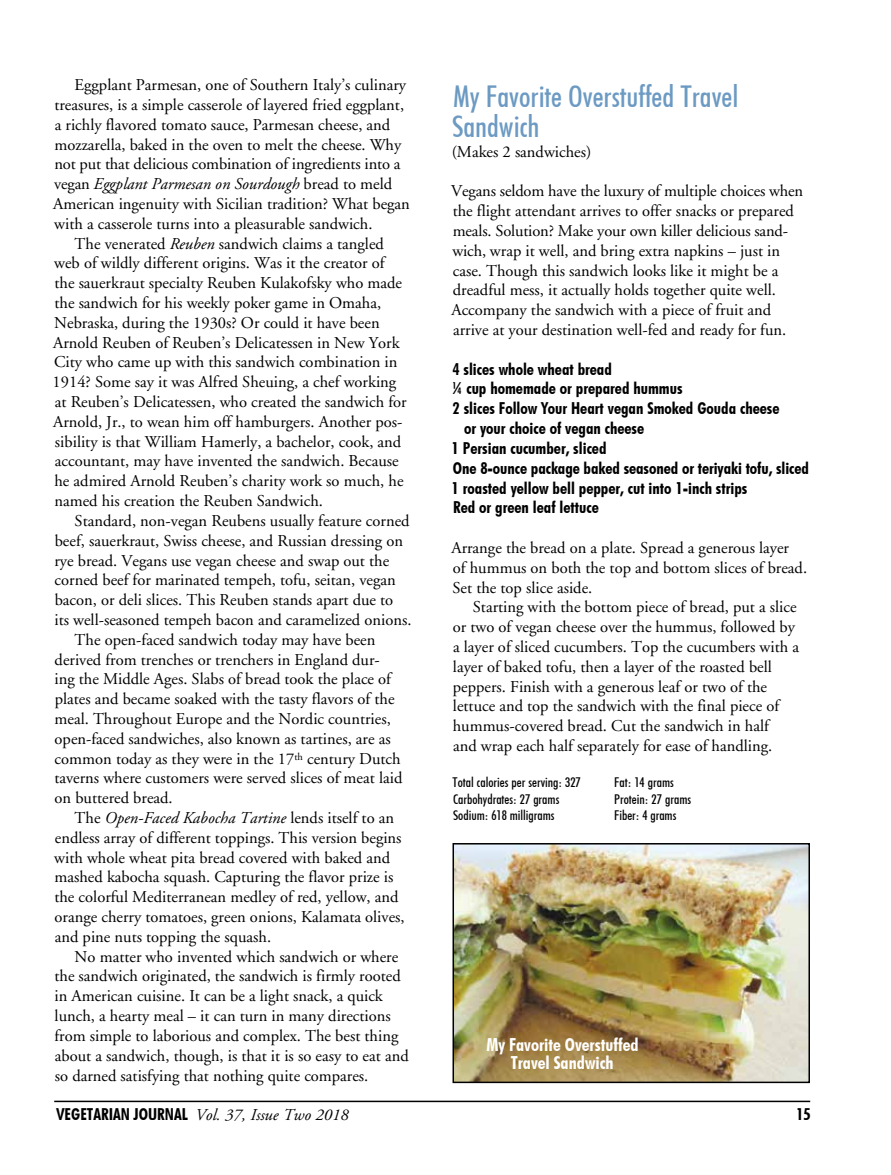
<style>
.page{position:relative;width:891px;height:1175px;background:#fff}
.page>*{position:absolute;margin:0;border:0;box-sizing:border-box;transform-origin:0 0}
.t1{font:30px/30px "Futuri Condensed Regular SWFTE";color:#6c9ac3}
.t2{font:18px/18px "Futuri Condensed Bold SWFTE";color:#fff;text-align:center}
.t3{font:16.5px/19.8px "Adobe Garamond";color:#000}
.t4{font:16.5px "Futuri Condensed Bold SWFTE";color:#000}
.t5{font:italic 16.5px "Adobe Garamond";color:#000}
.t6{font:13.5px "Futuri Condensed Regular SWFTE";color:#000}
.s1{font-style:normal}
.s2{font-style:italic}
.s3{font-family:"Futuri Condensed Bold SWFTE";font-style:normal}
</style>
<div class="page">
<hr style="left:54px;top:1100px;width:756px;height:2px;background:#000">
<img style="left:456px;top:846px;width:351px;height:234px">
<div style="left:453px;top:843px;width:357px;height:240px;border:2px solid #000"></div>
<p class="t3" style="left:75px;top:75px;width:333px">Eggplant Parmesan, one of Southern Italy’s culinary</p>
<p class="t3" style="left:54px;top:95px;width:351px">treasures, is a simple casserole of layered fried eggplant,</p>
<p class="t3" style="left:55px;top:115px;width:337px">a richly flavored tomato sauce, Parmesan cheese, and</p>
<p class="t3" style="left:54px;top:135px;width:348px">mozzarella, baked in the oven to melt the cheese. Why</p>
<p class="t3" style="left:54px;top:155px;width:348px">not put that delicious combination of ingredients into a</p>
<p class="t5" style="left:54px;top:175px;width:340px"><span class="s1">vegan</span> Eggplant Parmesan on Sourdough <span class="s1">bread to meld</span></p>
<p class="t3" style="left:53px;top:194px;width:358px">American ingenuity with Sicilian tradition? What began</p>
<p class="t3" style="left:54px;top:214px;width:320px">with a casserole turns into a pleasurable sandwich.</p>
<p class="t3" style="left:75px;top:234px;width:311px">The venerated <span class="s2">Reuben</span> sandwich claims a tangled</p>
<p class="t3" style="left:54px;top:254px;width:332px">web of wildly different origins. Was it the creator of</p>
<p class="t3" style="left:54px;top:273px;width:349px">the sauerkraut specialty Reuben Kulakofsky who made</p>
<p class="t3" style="left:54px;top:293px;width:328px">the sandwich for his weekly poker game in Omaha,</p>
<p class="t3" style="left:54px;top:313px;width:327px">Nebraska, during the 1930s? Or could it have been</p>
<p class="t3" style="left:53px;top:333px;width:348px">Arnold Reuben of Reuben’s Delicatessen in New York</p>
<p class="t3" style="left:54px;top:353px;width:345px">City who came up with this sandwich combination in</p>
<p class="t3" style="left:53px;top:372px;width:345px">1914? Some say it was Alfred Sheuing, a chef working</p>
<p class="t3" style="left:55px;top:392px;width:353px">at Reuben’s Delicatessen, who created the sandwich for</p>
<p class="t3" style="left:53px;top:412px;width:351px">Arnold, Jr., to wean him off hamburgers. Another pos-</p>
<p class="t3" style="left:55px;top:432px;width:348px">sibility is that William Hamerly, a bachelor, cook, and</p>
<p class="t3" style="left:55px;top:452px;width:345px">accountant, may have invented the sandwich. Because</p>
<p class="t3" style="left:54px;top:471px;width:351px">he admired Arnold Reuben’s charity work so much, he</p>
<p class="t3" style="left:54px;top:491px;width:270px">named his creation the Reuben Sandwich.</p>
<p class="t3" style="left:75px;top:511px;width:336px">Standard, non-vegan Reubens usually feature corned</p>
<p class="t3" style="left:55px;top:531px;width:350px">beef, sauerkraut, Swiss cheese, and Russian dressing on</p>
<p class="t3" style="left:54px;top:551px;width:336px">rye bread. Vegans use vegan cheese and swap out the</p>
<p class="t3" style="left:55px;top:570px;width:343px">corned beef for marinated tempeh, tofu, seitan, vegan</p>
<p class="t3" style="left:55px;top:590px;width:340px">bacon, or deli slices. This Reuben stands apart due to</p>
<p class="t3" style="left:54px;top:610px;width:359px">its well-seasoned tempeh bacon and caramelized onions.</p>
<p class="t3" style="left:75px;top:630px;width:302px">The open-faced sandwich today may have been</p>
<p class="t3" style="left:55px;top:650px;width:327px">derived from trenches or trenchers in England dur-</p>
<p class="t3" style="left:54px;top:669px;width:338px">ing the Middle Ages. Slabs of bread took the place of</p>
<p class="t3" style="left:55px;top:689px;width:341px">plates and became soaked with the tasty flavors of the</p>
<p class="t3" style="left:55px;top:709px;width:338px">meal. Throughout Europe and the Nordic countries,</p>
<p class="t3" style="left:55px;top:729px;width:338px">open-faced sandwiches, also known as tartines, are as</p>
<p class="t3" style="left:55px;top:749px;width:348px">common today as they were in the 17<sup>th</sup> century Dutch</p>
<p class="t3" style="left:54px;top:768px;width:349px">taverns where customers were served slices of meat laid</p>
<p class="t3" style="left:55px;top:788px;width:120px">on buttered bread.</p>
<p class="t5" style="left:75px;top:809px;width:321px"><span class="s1">The</span> Open-Faced Kabocha Tartine <span class="s1">lends itself to an</span></p>
<p class="t3" style="left:55px;top:828px;width:348px">endless array of different toppings. This version begins</p>
<p class="t3" style="left:54px;top:848px;width:337px">with whole wheat pita bread covered with baked and</p>
<p class="t3" style="left:54px;top:867px;width:340px">mashed kabocha squash. Capturing the flavor prize is</p>
<p class="t3" style="left:54px;top:887px;width:346px">the colorful Mediterranean medley of red, yellow, and</p>
<p class="t3" style="left:55px;top:907px;width:352px">orange cherry tomatoes, green onions, Kalamata olives,</p>
<p class="t3" style="left:55px;top:927px;width:218px">and pine nuts topping the squash.</p>
<p class="t3" style="left:75px;top:947px;width:325px">No matter who invented which sandwich or where</p>
<p class="t3" style="left:54px;top:966px;width:348px">the sandwich originated, the sandwich is firmly rooted</p>
<p class="t3" style="left:54px;top:986px;width:330px">in American cuisine. It can be a light snack, a quick</p>
<p class="t3" style="left:55px;top:1006px;width:338px">lunch, a hearty meal – it can turn in many directions</p>
<p class="t3" style="left:55px;top:1026px;width:345px">from simple to laborious and complex. The best thing</p>
<p class="t3" style="left:55px;top:1046px;width:355px">about a sandwich, though, is that it is so easy to eat and</p>
<p class="t3" style="left:55px;top:1065px;width:315px">so darned satisfying that nothing quite compares.</p>
<h1 class="t1" style="left:452px;top:81px;width:288px">My Favorite Overstuffed Travel<br>Sandwich</h1>
<p class="t3" style="left:452px;top:142px;width:141px">(Makes 2 sandwiches)</p>
<p class="t3" style="left:451px;top:182px;width:354px">Vegans seldom have the luxury of multiple choices when the flight attendant arrives to offer snacks or prepared meals. Solution? Make your own killer delicious sand&shy;wich, wrap it well, and bring extra napkins – just in case. Though this sandwich looks like it might be a dreadful mess, it actually holds together quite well.<br>Accompany the sandwich with a piece of fruit and arrive at your destination well-fed and ready for fun.</p>
<p class="t4" style="left:452px;top:358px;width:161px">4 slices whole wheat bread</p>
<p class="t4" style="left:453px;top:378px;width:232px">¼ cup homemade or prepared hummus</p>
<p class="t4" style="left:453px;top:397px;width:329px">2 slices Follow Your Heart vegan Smoked Gouda cheese</p>
<p class="t4" style="left:464px;top:417px;width:182px">or your choice of vegan cheese</p>
<p class="t4" style="left:452px;top:437px;width:156px">1 Persian cucumber, sliced</p>
<p class="t4" style="left:453px;top:457px;width:358px">One 8-ounce package baked seasoned or teriyaki tofu, sliced</p>
<p class="t4" style="left:452px;top:477px;width:297px">1 roasted yellow bell pepper, cut into 1-inch strips</p>
<p class="t4" style="left:453px;top:496px;width:147px">Red or green leaf lettuce</p>
<p class="t3" style="left:451px;top:538px;width:357px">Arrange the bread on a plate. Spread a generous layer<br>of hummus on both the top and bottom slices of bread.<br>Set the top slice aside.</p>
<p class="t3" style="left:453px;top:597px;width:348px;text-indent:20px">Starting with the bottom piece of bread, put a slice or two of vegan cheese over the hummus, followed by a layer of sliced cucumbers. Top the cucumbers with a layer of baked tofu, then a layer of the roasted bell peppers. Finish with a generous leaf or two of the lettuce and top the sandwich with the final piece of hummus-covered bread. Cut the sandwich in half<br>and wrap each half separately for ease of handling.</p>
<p class="t6" style="left:453px;top:774px;width:130px">Total calories per serving: 327</p>
<p class="t6" style="left:614px;top:774px;width:61px">Fat: 14 grams</p>
<p class="t6" style="left:453px;top:791px;width:108px">Carbohydrates: 27 grams</p>
<p class="t6" style="left:614px;top:791px;width:78px">Protein: 27 grams</p>
<p class="t6" style="left:453px;top:807px;width:103px">Sodium: 618 milligrams</p>
<p class="t6" style="left:614px;top:807px;width:64px">Fiber: 4 grams</p>
<p class="t2" style="left:486px;top:1035px;width:154px">My Favorite Overstuffed<br>Travel Sandwich</p>
<p class="t5" style="left:57px;top:1105px;width:294px"><span class="s3">VEGETARIAN JOURNAL</span> Vol. 37, Issue Two 2018</p>
<p class="t4" style="left:796px;top:1102px;width:16px">15</p>
</div>
